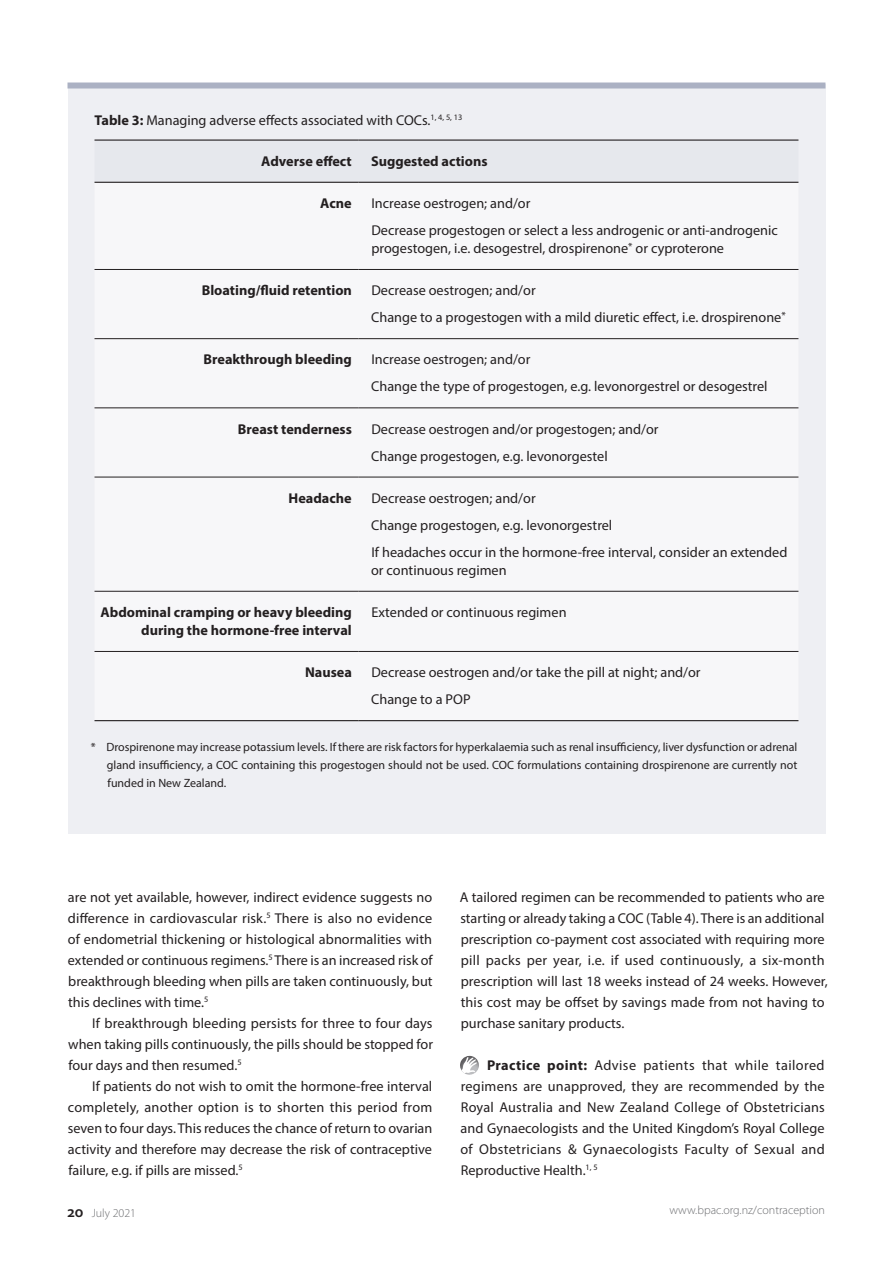
<style>
.page{position:relative;width:893px;height:1263px;background:#fff}
.page>*{position:absolute;margin:0;border:0;box-sizing:border-box;transform-origin:0 0}
.t1{font:14.25px/21px "Myriad Pro";color:#231f20}
.t2{font:700 14.25px/18px "Myriad Pro";color:#231f20;text-align:right}
.t3{font:12px/18px "Myriad Pro";color:#231f20;text-align:justify}
.t4{font:300 12px "Myriad Pro";color:#6c6d70}
.s1{font-weight:700}
.s2{font-weight:600;font-size:15.75px;color:#231f20}
</style>
<div class="page">
<div style="left:68px;top:84px;width:757px;height:750px;background:linear-gradient(to right,#f2f3f6,#f2f3f6)"></div>
<hr style="left:892px;top:763px;width:1px;height:500px;background:#eeeff3">
<div style="left:67px;top:83px;width:758px;height:6px;background:#abb1c3"></div>
<svg style="left:460px;top:1055px;width:19px;height:20px"></svg>
<svg style="left:94px;top:181px;width:704px;height:1px"></svg>
<svg style="left:94px;top:339px;width:704px;height:252px"></svg>
<hr style="left:94px;top:269px;width:265px;height:1px;background:#231f20">
<hr style="left:359px;top:269px;width:439px;height:1px;background:#231f20">
<hr style="left:94px;top:338px;width:265px;height:1px;background:#231f20">
<hr style="left:359px;top:338px;width:439px;height:1px;background:#231f20">
<hr style="left:94px;top:408px;width:265px;height:1px;background:#231f20">
<hr style="left:359px;top:408px;width:439px;height:1px;background:#231f20">
<hr style="left:94px;top:477px;width:265px;height:1px;background:#231f20">
<hr style="left:359px;top:477px;width:439px;height:1px;background:#231f20">
<hr style="left:94px;top:591px;width:265px;height:1px;background:#231f20">
<hr style="left:359px;top:591px;width:439px;height:1px;background:#231f20">
<hr style="left:94px;top:651px;width:265px;height:1px;background:#231f20">
<hr style="left:359px;top:651px;width:439px;height:1px;background:#231f20">
<hr style="left:94px;top:140px;width:265px;height:1px;background:#231f20">
<hr style="left:359px;top:140px;width:439px;height:1px;background:#231f20">
<hr style="left:94px;top:182px;width:265px;height:1px;background:#231f20">
<hr style="left:359px;top:182px;width:439px;height:1px;background:#231f20">
<hr style="left:94px;top:720px;width:265px;height:1px;background:#231f20">
<hr style="left:359px;top:720px;width:439px;height:1px;background:#231f20">
<p class="t1" style="left:95px;top:109px;width:369px"><span class="s1">Table 3:</span> Managing adverse effects associated with COCs.<sup>1,</sup> <sup>4,</sup> <sup>5,</sup> <sup>13</sup></p>
<p class="t2" style="left:261px;top:151px;width:92px">Adverse effect</p>
<p class="t2" style="left:371px;top:151px;width:118px">Suggested actions</p>
<p class="t2" style="left:320px;top:194px;width:33px">Acne</p>
<p class="t1" style="left:371px;top:189px;width:408px;line-height:27px">Increase oestrogen; and/or<br>Decrease progestogen or select a less androgenic or anti-androgenic</p>
<p class="t1" style="left:372px;top:237px;width:354px">progestogen, i.e. desogestrel, drospirenone<sup>*</sup> or cyproterone</p>
<p class="t2" style="left:202px;top:281px;width:152px">Bloating/fluid retention</p>
<p class="t1" style="left:371px;top:277px;width:416px;line-height:27px">Decrease oestrogen; and/or<br>Change to a progestogen with a mild diuretic effect, i.e. drospirenone<sup>*</sup></p>
<p class="t2" style="left:204px;top:350px;width:150px">Breakthrough bleeding</p>
<p class="t1" style="left:371px;top:346px;width:398px;line-height:27px">Increase oestrogen; and/or<br>Change the type of progestogen, e.g. levonorgestrel or desogestrel</p>
<p class="t2" style="left:238px;top:419px;width:115px">Breast tenderness</p>
<p class="t1" style="left:371px;top:415px;width:289px;line-height:27px">Decrease oestrogen and/or progestogen; and/or<br>Change progestogen, e.g. levonorgestel</p>
<p class="t2" style="left:289px;top:488px;width:65px">Headache</p>
<p class="t1" style="left:371px;top:484px;width:418px;line-height:27px">Decrease oestrogen; and/or<br>Change progestogen, e.g. levonorgestrel<br>If headaches occur in the hormone-free interval, consider an extended</p>
<p class="t1" style="left:371px;top:559px;width:137px">or continuous regimen</p>
<p class="t2" style="left:101px;top:603px;width:253px">Abdominal cramping or heavy bleeding during the hormone-free interval</p>
<p class="t1" style="left:371px;top:601px;width:197px">Extended or continuous regimen</p>
<p class="t2" style="left:305px;top:663px;width:48px">Nausea</p>
<p class="t1" style="left:371px;top:659px;width:331px;line-height:27px">Decrease oestrogen and/or take the pill at night; and/or<br>Change to a POP</p>
<p class="t3" style="left:107px;top:738px;width:692px;text-indent:-16px">* Drospirenone may increase potassium levels. If there are risk factors for hyperkalaemia such as renal insufficiency, liver dysfunction or adrenal gland insufficiency, a COC containing this progestogen should not be used. COC formulations containing drospirenone are currently not funded in New Zealand.</p>
<p class="t1" style="left:68px;top:886px;width:366px;text-align:justify">are not yet available, however, indirect evidence suggests no difference in cardiovascular risk.<sup>5</sup> There is also no evidence of endometrial thickening or histological abnormalities with extended or continuous regimens.<sup>5</sup> There is an increased risk of breakthrough bleeding when pills are taken continuously, but this declines with time.<sup>5</sup></p>
<p class="t1" style="left:68px;top:1012px;width:366px;text-align:justify;text-indent:24px">If breakthrough bleeding persists for three to four days when taking pills continuously, the pills should be stopped for four days and then resumed.<sup>5</sup></p>
<p class="t1" style="left:68px;top:1075px;width:366px;text-align:justify;text-indent:24px">If patients do not wish to omit the hormone-free interval completely, another option is to shorten this period from seven to four days. This reduces the chance of return to ovarian activity and therefore may decrease the risk of contraceptive failure, e.g. if pills are missed.<sup>5</sup></p>
<p class="t1" style="left:460px;top:886px;width:370px">A tailored regimen can be recommended to patients who are starting or already taking a COC (Table 4). There is an additional prescription co-payment cost associated with requiring more pill packs per year, i.e. if used continuously, a six-month prescription will last 18 weeks instead of 24 weeks. However, this cost may be offset by savings made from not having to purchase sanitary products.</p>
<p class="t1" style="left:460px;top:1054px;width:366px;text-align:justify;text-indent:27px"><span class="s1">Practice point:</span> Advise patients that while tailored regimens are unapproved, they are recommended by the Royal Australia and New Zealand College of Obstetricians and Gynaecologists and the United Kingdom’s Royal College of Obstetricians &amp; Gynaecologists Faculty of Sexual and Reproductive Health.<sup>1,</sup> <sup>5</sup></p>
<p class="t4" style="left:68px;top:1206px;width:70px"><span class="s2">20</span> July 2021</p>
<p class="t4" style="left:669px;top:1202px;width:157px">www.bpac.org.nz/contraception</p>
</div>
